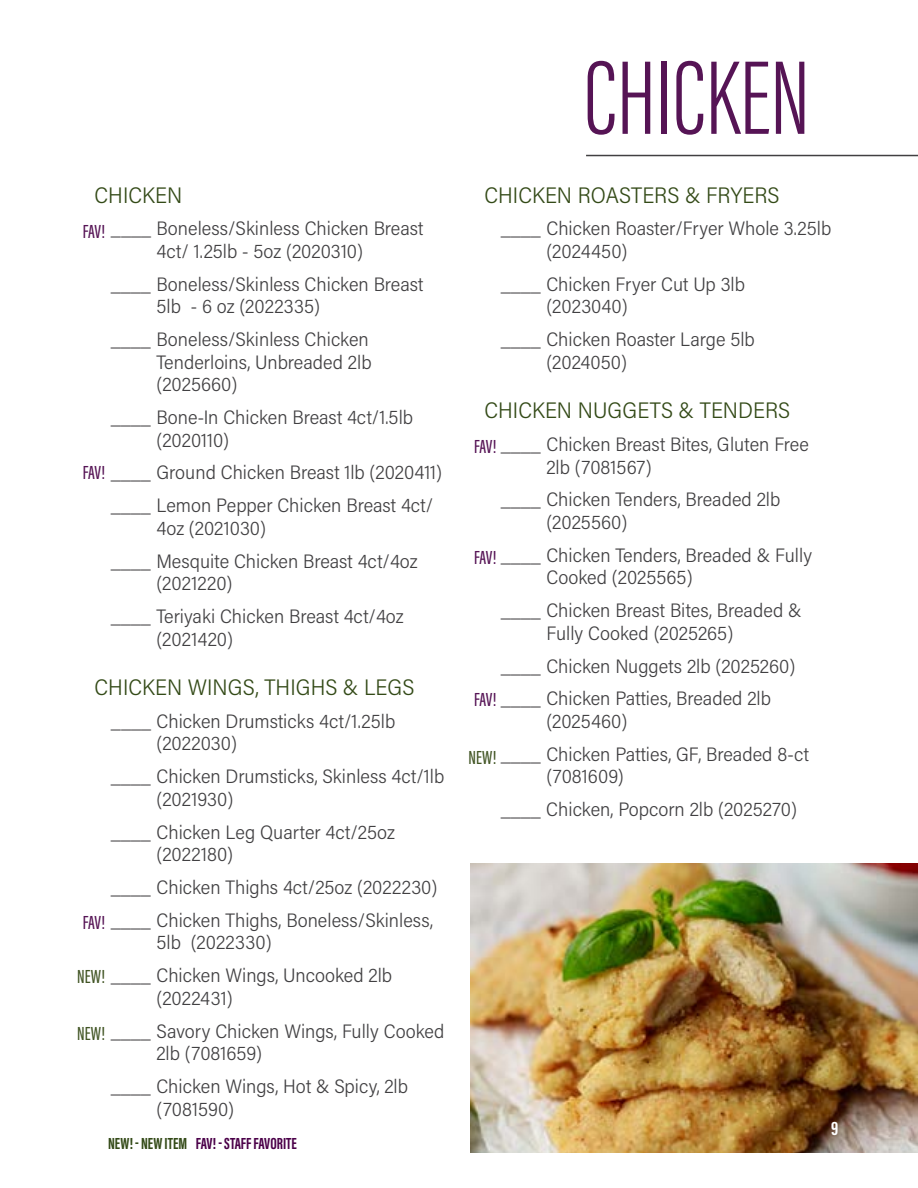
<style>
.page{position:relative;width:918px;height:1188px;background:#fff}
.page>*{position:absolute;margin:0;border:0;box-sizing:border-box;transform-origin:0 0}
.t1{font:300 108px "Acumin Pro Extra Cond";color:#561455}
.t2{font:300 22.5px "Acumin Pro Semi Cond";color:#334a17}
.t3{font:300 19.5px/22.5px "Acumin Pro Semi Cond";color:#414042}
.t4{font:500 19.5px "Acumin Pro Extra Cond";letter-spacing:-.025em;color:#561455}
.t5{font:500 19.5px "Acumin Pro Extra Cond";letter-spacing:.005em;color:#425525}
.t6{font:700 19.5px "Acumin Pro Extra Cond";color:#fff}
.t7{font:700 16.5px "Acumin Pro Extra Cond";color:#4b0049}
.s1{font-family:"Acumin Pro Extra Cond";font-weight:500;color:#561455}
.s2{font-family:"Acumin Pro Extra Cond";font-weight:500;color:#425525}
.s3{color:#334a17}
</style>
<div class="page">
<img style="left:471px;top:863px;width:447px;height:290px">
<hr style="left:586px;top:155px;width:332px;height:1px;background:#414042">
<p class="t2" style="left:94px;top:179px;width:89px">CHICKEN</p>
<p class="t3" style="left:157px;top:217px;width:268px;text-indent:-46px">____ Boneless/Skinless Chicken Breast<br>4ct/ 1.25lb - 5oz (2020310)</p>
<p class="t3" style="left:157px;top:272px;width:268px;text-indent:-46px">____ Boneless/Skinless Chicken Breast<br>5lb - 6 oz (2022335)</p>
<p class="t3" style="left:157px;top:327px;width:217px;text-indent:-46px">____ Boneless/Skinless Chicken<br>Tenderloins, Unbreaded 2lb (2025660)</p>
<p class="t3" style="left:157px;top:405px;width:258px;text-indent:-46px">____ Bone-In Chicken Breast 4ct/1.5lb (2020110)</p>
<p class="t3" style="left:111px;top:455px;width:333px;line-height:32.8px;text-indent:-28px"><span class="s1">FAV!</span> ____ Ground Chicken Breast 1lb (2020411) ____ Lemon Pepper Chicken Breast 4ct/</p>
<p class="t3" style="left:111px;top:511px;width:308px;line-height:32.8px;text-indent:46px">4oz (2021030)<br>____ Mesquite Chicken Breast 4ct/4oz</p>
<p class="t3" style="left:111px;top:566px;width:294px;line-height:32.8px;text-indent:46px">(2021220)<br>____ Teriyaki Chicken Breast 4ct/4oz</p>
<p class="t3" style="left:156px;top:627px;width:78px">(2021420)</p>
<p class="t2" style="left:94px;top:672px;width:322px">CHICKEN WINGS, THIGHS &amp; LEGS</p>
<p class="t3" style="left:157px;top:709px;width:240px;text-indent:-46px">____ Chicken Drumsticks 4ct/1.25lb (2022030)</p>
<p class="t3" style="left:157px;top:764px;width:289px;text-indent:-46px">____ Chicken Drumsticks, Skinless 4ct/1lb (2021930)</p>
<p class="t3" style="left:157px;top:820px;width:240px;text-indent:-46px">____ Chicken Leg Quarter 4ct/25oz (2022180)</p>
<p class="t3" style="left:111px;top:870px;width:328px;line-height:32.8px">____ Chicken Thighs 4ct/25oz (2022230) ____ Chicken Thighs, Boneless/Skinless,</p>
<p class="t3" style="left:77px;top:925px;width:316px;line-height:32.8px;text-indent:79px">5lb (2022330)<br><span class="s2">NEW!</span> ____ Chicken Wings, Uncooked 2lb</p>
<p class="t3" style="left:111px;top:981px;width:335px;line-height:32.8px;text-indent:46px">(2022431)<br>____ Savory Chicken Wings, Fully Cooked</p>
<p class="t3" style="left:111px;top:1036px;width:299px;line-height:32.8px;text-indent:46px">2lb (7081659)<br>____ Chicken Wings, Hot &amp; Spicy, 2lb</p>
<p class="t3" style="left:156px;top:1097px;width:79px">(7081590)</p>
<p class="t4" style="left:83px;top:220px;width:24px">FAV!</p>
<p class="t4" style="left:83px;top:911px;width:24px">FAV!</p>
<p class="t5" style="left:77px;top:1022px;width:29px">NEW!</p>
<p class="t7" style="left:108px;top:1133px;width:190px"><span class="s3">NEW! - NEW ITEM</span> FAV! - STAFF FAVORITE</p>
<h1 class="t1" style="left:584px;top:33px;width:228px">CHICKEN</h1>
<p class="t2" style="left:484px;top:179px;width:297px">CHICKEN ROASTERS &amp; FRYERS</p>
<p class="t3" style="left:546px;top:217px;width:286px;text-indent:-46px">____ Chicken Roaster/Fryer Whole 3.25lb (2024450)</p>
<p class="t3" style="left:546px;top:272px;width:200px;text-indent:-46px">____ Chicken Fryer Cut Up 3lb (2023040)</p>
<p class="t3" style="left:546px;top:327px;width:210px;text-indent:-46px">____ Chicken Roaster Large 5lb (2024050)</p>
<p class="t2" style="left:484px;top:395px;width:307px">CHICKEN NUGGETS &amp; TENDERS</p>
<p class="t3" style="left:546px;top:432px;width:264px;text-indent:-72px"><span class="s1">FAV!</span> ____ Chicken Breast Bites, Gluten Free<br>2lb (7081567)</p>
<p class="t3" style="left:546px;top:488px;width:235px;text-indent:-46px">____ Chicken Tenders, Breaded 2lb (2025560)</p>
<p class="t3" style="left:546px;top:543px;width:267px;text-indent:-46px">____ Chicken Tenders, Breaded &amp; Fully<br>Cooked (2025565)</p>
<p class="t3" style="left:546px;top:598px;width:257px;text-indent:-46px">____ Chicken Breast Bites, Breaded &amp;<br>Fully Cooked (2025265)</p>
<p class="t3" style="left:474px;top:649px;width:323px;line-height:32.8px;text-indent:27px">____ Chicken Nuggets 2lb (2025260)<br><span class="s1">FAV!</span> ____ Chicken Patties, Breaded 2lb</p>
<p class="t3" style="left:501px;top:704px;width:310px;line-height:32.8px;text-indent:46px">(2025460)<br>____ Chicken Patties, GF, Breaded 8-ct</p>
<p class="t3" style="left:501px;top:759px;width:298px;line-height:32.8px;text-indent:46px">(7081609)<br>____ Chicken, Popcorn 2lb (2025270)</p>
<p class="t4" style="left:474px;top:546px;width:24px">FAV!</p>
<p class="t5" style="left:469px;top:746px;width:29px">NEW!</p>
<p class="t6" style="left:831px;top:1117px;width:9px">9</p>
</div>
